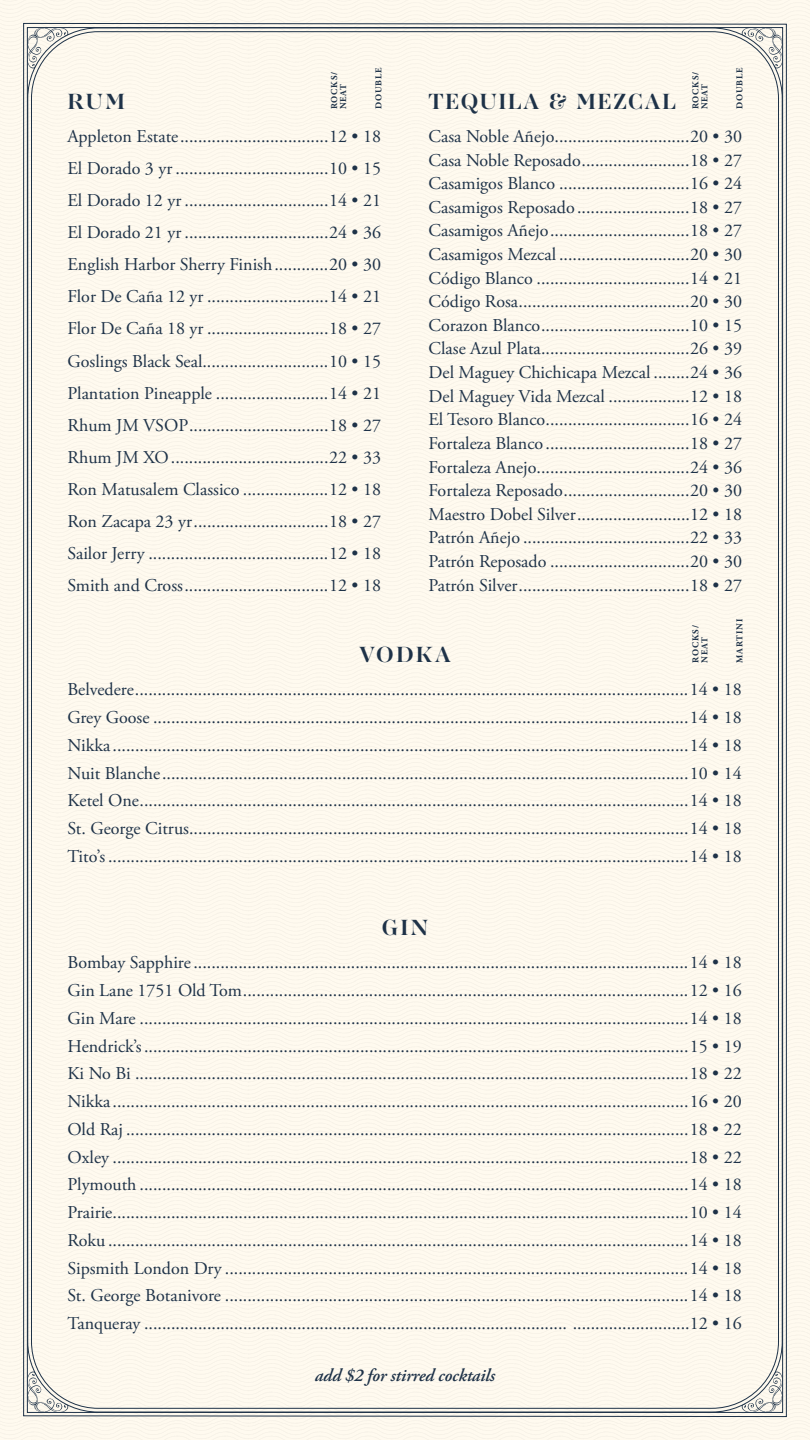
<style>
.page{position:relative;width:810px;height:1440px;background:#fff}
.page>*{position:absolute;margin:0;border:0;box-sizing:border-box;transform-origin:0 0}
.t1{font:700 22.5px "AW Conqueror Std Didot";letter-spacing:.06em;color:#1e3248}
.t2{font:18px/23.6px "Adobe Garamond Pro";color:#1e3248;text-align:justify}
.t3{font:italic 600 18px "Adobe Garamond Pro";letter-spacing:-.01em;color:#1e3248}
.t4{font:700 9px/9px "Adobe Garamond Pro";letter-spacing:.1em;color:#1e3248}
</style>
<div class="page">
<div style="left:23px;top:23px;width:764px;height:1394px;background:#fffaef"></div>
<p class="t4" style="left:374px;top:109px;width:43px;rotate:-90deg">DOUBLE</p>
<p class="t4" style="left:735px;top:109px;width:43px;rotate:-90deg">DOUBLE</p>
<p class="t4" style="left:330px;top:109px;width:39px;rotate:-90deg">ROCKS/<br>NEAT</p>
<p class="t4" style="left:691px;top:109px;width:39px;rotate:-90deg">ROCKS/<br>NEAT</p>
<p class="t1" style="left:429px;top:90px;width:249px">TEQUILA &amp; MEZCAL</p>
<p class="t2" style="left:429px;top:125px;width:315px">Casa Noble Añejo..............................20 • 30<br>Casa Noble Reposado........................18 • 27<br>Casamigos Blanco .............................16 • 24<br>Casamigos Reposado .........................18 • 27<br>Casamigos Añejo...............................18 • 27<br>Casamigos Mezcal .............................20 • 30<br>Código Blanco ..................................14 • 21<br>Código Rosa......................................20 • 30<br>Corazon Blanco.................................10 • 15<br>Clase Azul Plata.................................26 • 39<br>Del Maguey Chichicapa Mezcal ........24 • 36<br>Del Maguey Vida Mezcal ..................12 • 18<br>El Tesoro Blanco................................16 • 24<br>Fortaleza Blanco ................................18 • 27<br>Fortaleza Anejo..................................24 • 36<br>Fortaleza Reposado............................20 • 30<br>Maestro Dobel Silver.........................12 • 18<br>Patrón Añejo .....................................22 • 33<br>Patrón Reposado ...............................20 • 30<br>Patrón Silver......................................18 • 27</p>
<p class="t1" style="left:68px;top:90px;width:59px">RUM</p>
<p class="t2" style="left:68px;top:121px;width:315px;line-height:32.1px">Appleton Estate.................................12 • 18<br>El Dorado 3 yr ..................................10 • 15<br>El Dorado 12 yr ................................14 • 21<br>El Dorado 21 yr ................................24 • 36<br>English Harbor Sherry Finish............20 • 30<br>Flor De Caña 12 yr ...........................14 • 21<br>Flor De Caña 18 yr ...........................18 • 27<br>Goslings Black Seal............................10 • 15<br>Plantation Pineapple .........................14 • 21<br>Rhum JM VSOP...............................18 • 27<br>Rhum JM XO...................................22 • 33<br>Ron Matusalem Classico ...................12 • 18<br>Ron Zacapa 23 yr..............................18 • 27<br>Sailor Jerry ........................................12 • 18<br>Smith and Cross................................12 • 18</p>
<p class="t4" style="left:735px;top:663px;width:45px;rotate:-90deg">MARTINI</p>
<p class="t4" style="left:691px;top:663px;width:39px;rotate:-90deg">ROCKS/<br>NEAT</p>
<p class="t1" style="left:359px;top:644px;width:93px">VODKA</p>
<p class="t2" style="left:68px;top:676px;width:676px;line-height:27.8px">Belvedere...........................................................................................................................14 • 18<br>Grey Goose .......................................................................................................................14 • 18<br>Nikka ................................................................................................................................14 • 18<br>Nuit Blanche.....................................................................................................................10 • 14<br>Ketel One..........................................................................................................................14 • 18<br>St. George Citrus...............................................................................................................14 • 18<br>Tito’s.................................................................................................................................14 • 18</p>
<p class="t1" style="left:382px;top:917px;width:48px">GIN</p>
<p class="t2" style="left:68px;top:949px;width:676px;line-height:27.8px">Bombay Sapphire..............................................................................................................14 • 18<br>Gin Lane 1751 Old Tom...................................................................................................12 • 16<br>Gin Mare ..........................................................................................................................14 • 18<br>Hendrick’s.........................................................................................................................15 • 19<br>Ki No Bi ...........................................................................................................................18 • 22<br>Nikka ................................................................................................................................16 • 20<br>Old Raj .............................................................................................................................18 • 22<br>Oxley ................................................................................................................................18 • 22<br>Plymouth ..........................................................................................................................14 • 18<br>Prairie................................................................................................................................10 • 14<br>Roku .................................................................................................................................14 • 18<br>Sipsmith London Dry .......................................................................................................14 • 18<br>St. George Botanivore .......................................................................................................14 • 18<br>Tanqueray .............................................................................................. ..........................12 • 16</p>
<p class="t3" style="left:315px;top:1365px;width:182px">add $2 for stirred cocktails</p>
</div>
